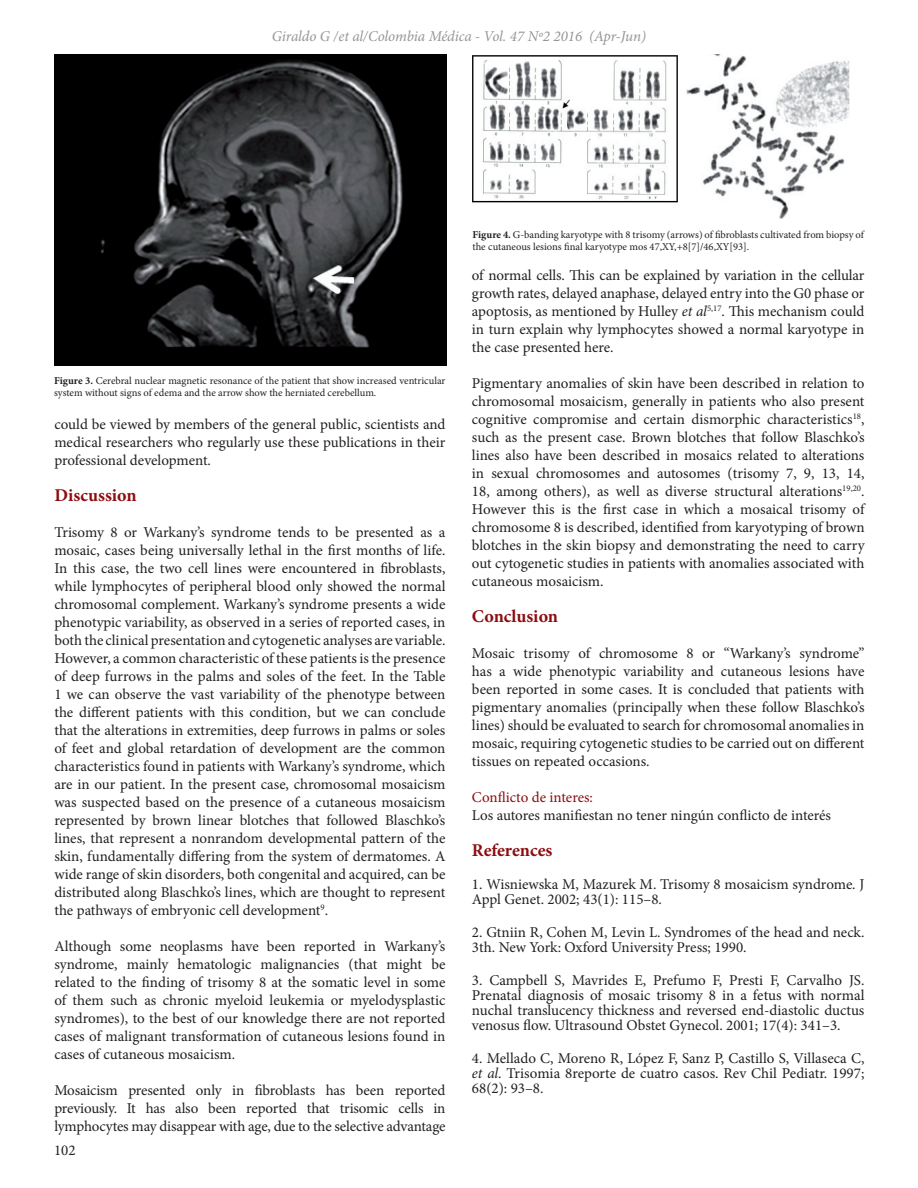
<style>
.page{position:relative;width:918px;height:1188px;background:#fff}
.page>*{position:absolute;margin:0;border:0;box-sizing:border-box;transform-origin:0 0}
.t1{font:700 18px "Minion Pro";color:#8b0d10}
.t2{font:15px/18px "Minion Pro";color:#231f20;text-align:justify}
.t3{font:italic 15px "Minion Pro";letter-spacing:-.01em;color:#939598}
.t4{font:15px "Minion Pro";color:#8b0d10}
.t5{font:10.5px/12px "Minion Pro";color:#231f20}
.s1{font-weight:700}
.s2{font-style:italic}
</style>
<div class="page">
<img style="left:54px;top:54px;width:392px;height:311px">
<img style="left:472px;top:54px;width:378px;height:164px">
<p class="t3" style="left:272px;top:26px;width:376px">Giraldo G /et al/Colombia Médica - Vol. 47 Nº2 2016 (Apr-Jun)</p>
<p class="t5" style="left:54px;top:375px;width:393px"><span class="s1">Figure 3.</span> Cerebral nuclear magnetic resonance of the patient that show increased ventricular system without signs of edema and the arrow show the herniated cerebellum.</p>
<p class="t2" style="left:54px;top:415px;width:393px">could be viewed by members of the general public, scientists and medical researchers who regularly use these publications in their professional development.</p>
<p class="t1" style="left:54px;top:482px;width:84px">Discussion</p>
<p class="t2" style="left:54px;top:523px;width:393px">Trisomy 8 or Warkany’s syndrome tends to be presented as a mosaic, cases being universally lethal in the first months of life.<br>In this case, the two cell lines were encountered in fibroblasts, while lymphocytes of peripheral blood only showed the normal chromosomal complement. Warkany’s syndrome presents a wide phenotypic variability, as observed in a series of reported cases, in both the clinical presentation and cytogenetic analyses are variable.<br>However, a common characteristic of these patients is the presence of deep furrows in the palms and soles of the feet. In the Table 1 we can observe the vast variability of the phenotype between the different patients with this condition, but we can conclude that the alterations in extremities, deep furrows in palms or soles of feet and global retardation of development are the common characteristics found in patients with Warkany’s syndrome, which are in our patient. In the present case, chromosomal mosaicism was suspected based on the presence of a cutaneous mosaicism represented by brown linear blotches that followed Blaschko’s lines, that represent a nonrandom developmental pattern of the skin, fundamentally differing from the system of dermatomes. A wide range of skin disorders, both congenital and acquired, can be distributed along Blaschko’s lines, which are thought to represent the pathways of embryonic cell development<sup>9</sup>.</p>
<p class="t2" style="left:54px;top:937px;width:393px">Although some neoplasms have been reported in Warkany’s syndrome, mainly hematologic malignancies (that might be related to the finding of trisomy 8 at the somatic level in some of them such as chronic myeloid leukemia or myelodysplastic syndromes), to the best of our knowledge there are not reported cases of malignant transformation of cutaneous lesions found in cases of cutaneous mosaicism.</p>
<p class="t2" style="left:54px;top:1081px;width:393px">Mosaicism presented only in fibroblasts has been reported previously. It has also been reported that trisomic cells in lymphocytes may disappear with age, due to the selective advantage</p>
<p class="t2" style="left:54px;top:1141px;width:23px">102</p>
<p class="t5" style="left:472px;top:228px;width:393px"><span class="s1">Figure 4.</span> G-banding karyotype with 8 trisomy (arrows) of fibroblasts cultivated from biopsy of the cutaneous lesions final karyotype mos 47,XY,+8[7]/46,XY[93].</p>
<p class="t2" style="left:472px;top:266px;width:394px">of normal cells. This can be explained by variation in the cellular growth rates, delayed anaphase, delayed entry into the G0 phase or apoptosis, as mentioned by Hulley <span class="s2">et al</span><sup>5,17</sup>. This mechanism could in turn explain why lymphocytes showed a normal karyotype in the case presented here.</p>
<p class="t2" style="left:472px;top:374px;width:394px">Pigmentary anomalies of skin have been described in relation to chromosomal mosaicism, generally in patients who also present cognitive compromise and certain dismorphic characteristics<sup>18</sup>, such as the present case. Brown blotches that follow Blaschko’s lines also have been described in mosaics related to alterations in sexual chromosomes and autosomes (trisomy 7, 9, 13, 14, 18, among others), as well as diverse structural alterations<sup>19,20</sup>.<br>However this is the first case in which a mosaical trisomy of chromosome 8 is described, identified from karyotyping of brown blotches in the skin biopsy and demonstrating the need to carry out cytogenetic studies in patients with anomalies associated with cutaneous mosaicism.</p>
<p class="t1" style="left:472px;top:604px;width:88px">Conclusion</p>
<p class="t2" style="left:472px;top:644px;width:394px">Mosaic trisomy of chromosome 8 or “Warkany’s syndrome” has a wide phenotypic variability and cutaneous lesions have been reported in some cases. It is concluded that patients with pigmentary anomalies (principally when these follow Blaschko’s lines) should be evaluated to search for chromosomal anomalies in mosaic, requiring cytogenetic studies to be carried out on different tissues on repeated occasions.</p>
<p class="t4" style="left:472px;top:787px;width:123px">Conflicto de interes:</p>
<p class="t2" style="left:472px;top:806px;width:361px">Los autores manifiestan no tener ningún conflicto de interés</p>
<p class="t1" style="left:472px;top:838px;width:82px">References</p>
<p class="t2" style="left:472px;top:877px;width:394px;line-height:15px">1. Wisniewska M, Mazurek M. Trisomy 8 mosaicism syndrome. J<br>Appl Genet. 2002; 43(1): 115–8.</p>
<p class="t2" style="left:472px;top:925px;width:394px;line-height:15px">2. Gtniin R, Cohen M, Levin L. Syndromes of the head and neck.<br>3th. New York: Oxford University Press; 1990.</p>
<p class="t2" style="left:472px;top:973px;width:394px;line-height:15px">3. Campbell S, Mavrides E, Prefumo F, Presti F, Carvalho JS.<br>Prenatal diagnosis of mosaic trisomy 8 in a fetus with normal nuchal translucency thickness and reversed end-diastolic ductus venosus flow. Ultrasound Obstet Gynecol. 2001; 17(4): 341–3.</p>
<p class="t2" style="left:472px;top:1051px;width:394px;line-height:15px">4. Mellado C, Moreno R, López F, Sanz P, Castillo S, Villaseca C, <span class="s2">et al</span>. Trisomia 8reporte de cuatro casos. Rev Chil Pediatr. 1997; 68(2): 93–8.</p>
</div>
